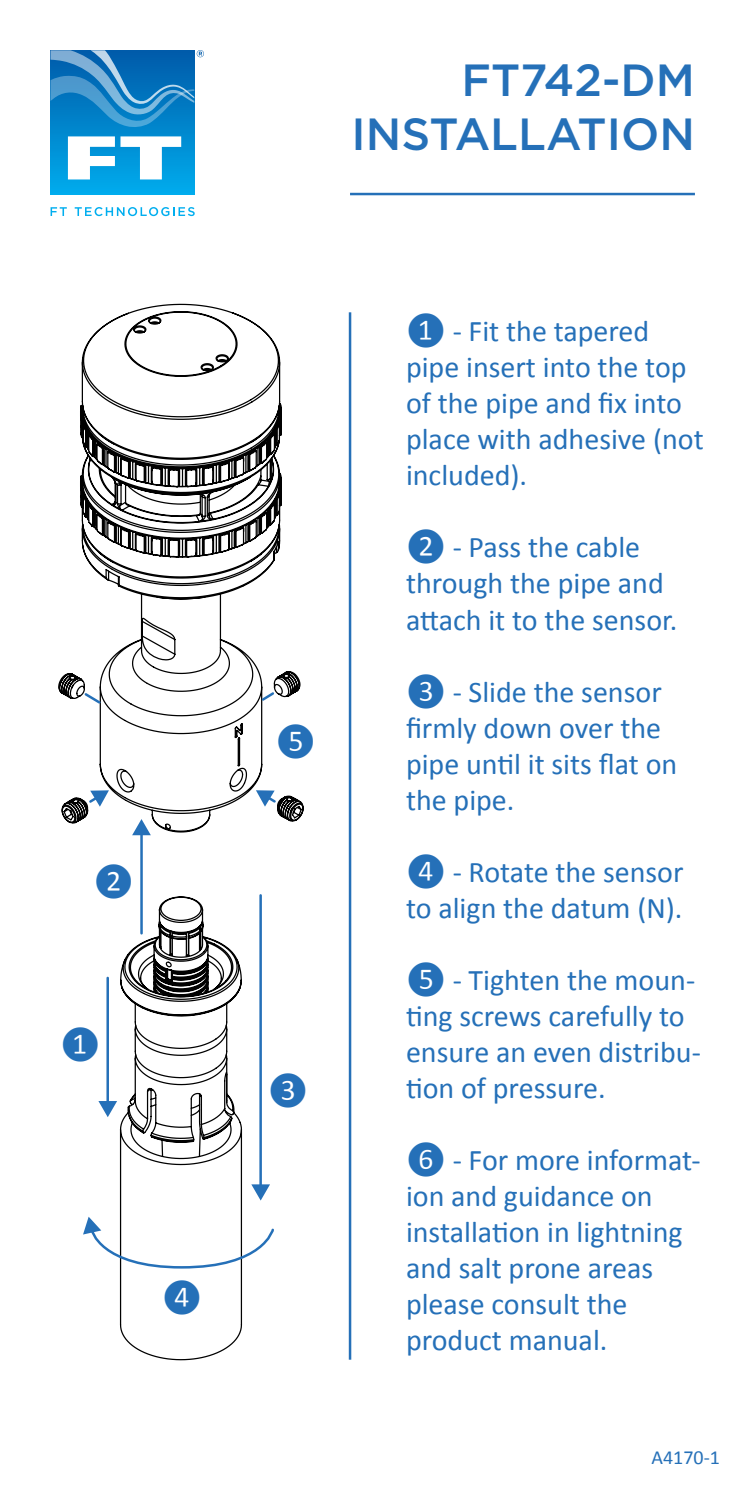
<style>
.page{position:relative;width:745px;height:1489px;background:#fff}
.page>*{position:absolute;margin:0;border:0;box-sizing:border-box;transform-origin:0 0}
.t1{font:500 45px/54px "Gotham";color:#2570b8;text-align:right}
.t2{font:30px/36px "Calibri";color:#2570b8}
.t3{font:20px "Calibri";color:#2570b8}
</style>
<div class="page">
<svg style="left:50px;top:207px;width:17px;height:9px"></svg>
<svg style="left:75px;top:207px;width:119px;height:9px"></svg>
<svg style="left:50px;top:127px;width:144px;height:67px;background:#019ade"></svg>
<svg style="left:68px;top:136px;width:113px;height:43px"></svg>
<svg style="left:50px;top:50px;width:154px;height:77px;background:#2d88c6"></svg>
<svg style="left:58px;top:303px;width:246px;height:1057px"></svg>
<hr style="left:140px;top:832px;width:3px;height:101px;background:#2570b8">
<svg style="left:132px;top:819px;width:19px;height:16px"></svg>
<hr style="left:106px;top:977px;width:3px;height:126px;background:#2570b8">
<svg style="left:98px;top:1100px;width:19px;height:17px"></svg>
<hr style="left:259px;top:895px;width:3px;height:291px;background:#2570b8">
<svg style="left:251px;top:1184px;width:19px;height:16px"></svg>
<svg style="left:83px;top:1216px;width:192px;height:53px"></svg>
<svg style="left:87px;top:790px;width:22px;height:16px"></svg>
<svg style="left:256px;top:790px;width:22px;height:16px"></svg>
<svg style="left:82px;top:691px;width:21px;height:14px"></svg>
<svg style="left:259px;top:690px;width:17px;height:13px"></svg>
<hr style="left:350px;top:193px;width:344px;height:2px;background:#2570b8">
<hr style="left:348px;top:312px;width:3px;height:1047px;background:#2570b8">
<p class="t2" style="left:94px;top:864px;width:41px">❷</p>
<p class="t2" style="left:60px;top:1026px;width:41px">❶</p>
<p class="t2" style="left:162px;top:1280px;width:41px">❹</p>
<h1 class="t1" style="left:351px;top:53px;width:345px">FT742-DM<br>INSTALLATION</h1>
<p class="t2" style="left:276px;top:724px;width:41px">❺</p>
<p class="t2" style="left:268px;top:1073px;width:41px">❸</p>
<p class="t2" style="left:406px;top:313px;width:299px">❶ - Fit the tapered pipe insert into the top of the pipe and fix into place with adhesive (not included).</p>
<p class="t2" style="left:406px;top:529px;width:272px">❷ - Pass the cable through the pipe and attach it to the sensor.</p>
<p class="t2" style="left:406px;top:673px;width:272px">❸ - Slide the sensor firmly down over the pipe until it sits flat on the pipe.</p>
<p class="t2" style="left:406px;top:853px;width:279px">❹ - Rotate the sensor to align the datum (N).</p>
<p class="t2" style="left:406px;top:961px;width:296px">❺ - Tighten the moun&shy;ting screws carefully to ensure an even distribu&shy;tion of pressure.</p>
<p class="t2" style="left:406px;top:1141px;width:296px">❻ - For more informat&shy;ion and guidance on installation in lightning and salt prone areas please consult the product manual.</p>
<p class="t3" style="left:651px;top:1444px;width:70px">A4170-1</p>
</div>
